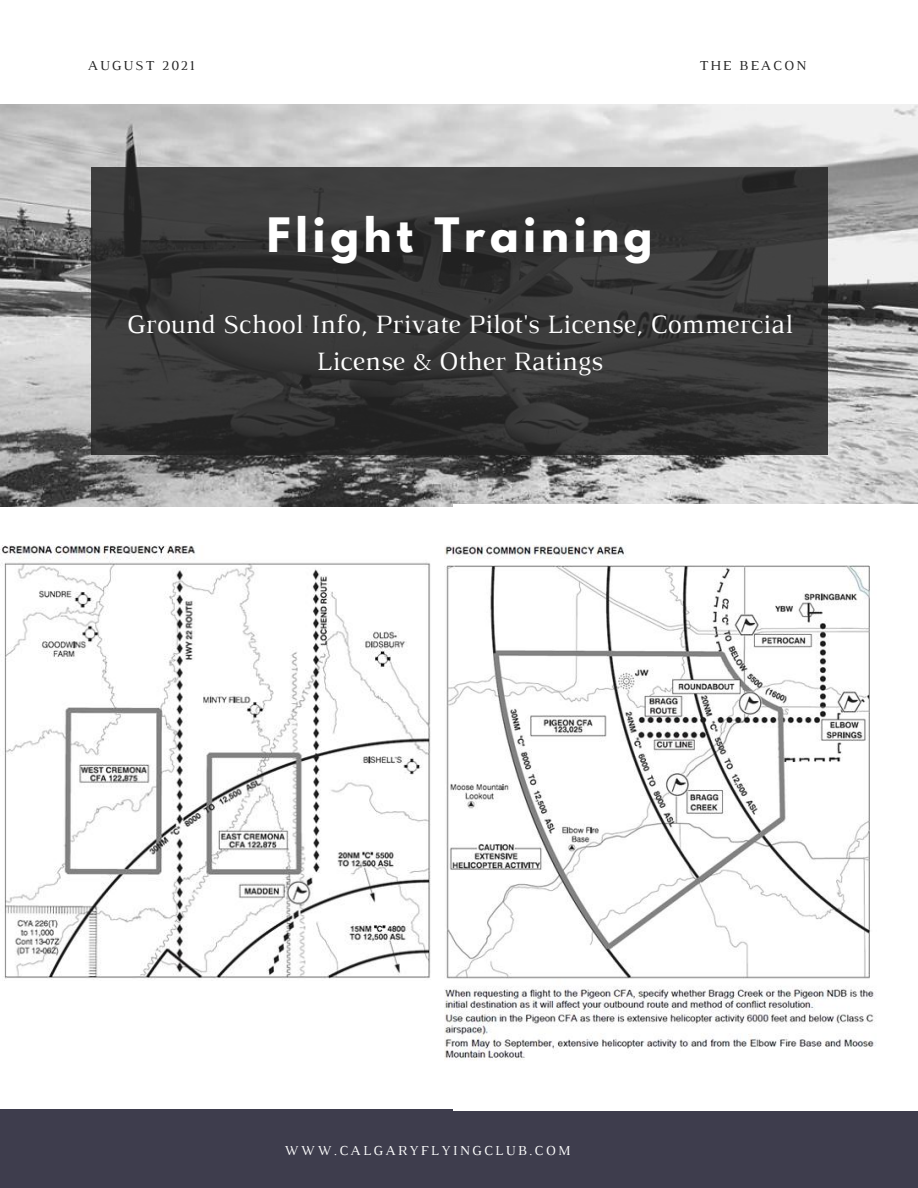
<style>
.page{position:relative;width:918px;height:1188px;background:#fff}
.page>*{position:absolute;margin:0;border:0;box-sizing:border-box;transform-origin:0 0}
.t1{font:700 42px "League Spartan";letter-spacing:.115em;color:#fff}
.t2{font:27px/37.2px "Luthier";color:#fff;text-align:center}
.t3{font:13.95px "Luthier";letter-spacing:.16em;color:#fff}
.t4{font:13.95px "Luthier";letter-spacing:.14em;color:#222}
</style>
<div class="page">
<img style="left:0;top:105px;width:918px;height:402px">
<svg style="left:92px;top:168px;width:736px;height:287px;background:#353535"></svg>
<div style="left:0;top:1110px;width:918px;height:78px;background:#3e3d4d"></div>
<div style="left:453px;top:504px;width:465px;height:607px;background:#fff"></div>
<img style="left:0;top:546px;width:431px;height:435px">
<img style="left:444px;top:546px;width:432px;height:514px">
<p class="t4" style="left:88px;top:60px;width:108px">AUGUST 2021</p>
<p class="t4" style="left:699px;top:60px;width:109px">THE BEACON</p>
<h1 class="t1" style="left:267px;top:214px;width:387px">Flight Training</h1>
<p class="t2" style="left:127px;top:308px;width:668px">Ground School Info, Private Pilot's License, Commercial<br>License &amp; Other Ratings</p>
<p class="t3" style="left:284px;top:1145px;width:288px">WWW.CALGARYFLYINGCLUB.COM</p>
<p class="t3" style="left:316px;top:1145px;width:288px">WWW.CALGAR FLYINGCLUB.COM</p>
</div>
